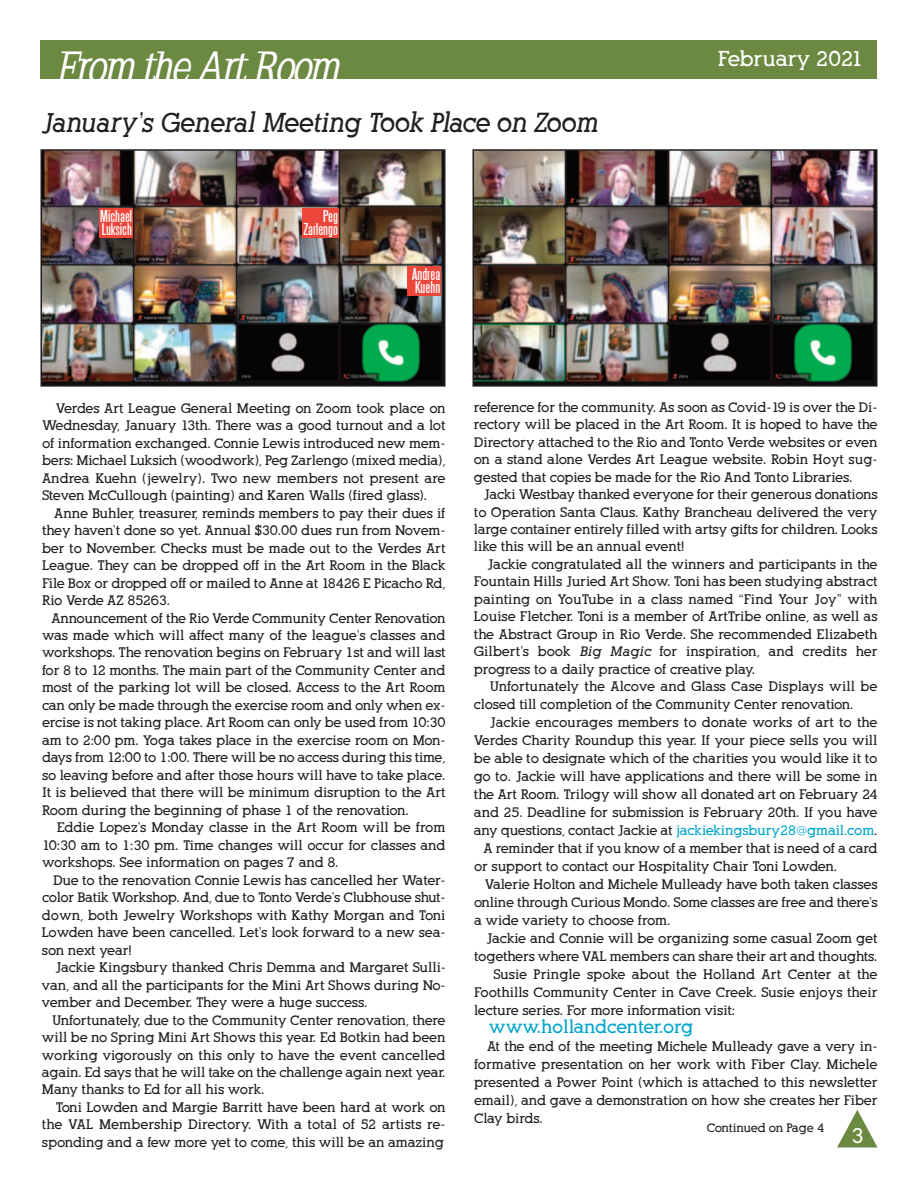
<style>
.page{position:relative;width:918px;height:1188px;background:#fff}
.page>*{position:absolute;margin:0;border:0;box-sizing:border-box;transform-origin:0 0}
.t1{font:italic 700 42px "Napoleodoni";color:#fff}
.t2{font:italic 700 27px "Alexandria FLF";color:#231f20;scale:.92 1}
.t3{font:700 21px "Alexandria FLF";color:#fff}
.t4{font:700 18px "Alexandria FLF";color:#00a5cc}
.t5{font:15px/13.5px "Steelfish";color:#fff;scale:1.2 1}
.t6{font:700 13.5px/17.5px "Alexandria FLF";color:#231f20;text-align:justify}
.t7{font:700 12px "Alexandria FLF";letter-spacing:-.015em;color:#231f20}
.s1{font-style:italic}
.s2{color:#00a5cc}
.s3{font-size:18px;color:#00a5cc}
</style>
<div class="page">
<div style="left:40px;top:40px;width:838px;height:39px;background:#6c8941"></div>
<svg style="left:837px;top:1110px;width:41px;height:38px"></svg>
<img style="left:43px;top:152px;width:400px;height:232px">
<div style="left:40px;top:149px;width:406px;height:238px;border:2px solid #231f20"></div>
<img style="left:475px;top:152px;width:400px;height:232px">
<div style="left:472px;top:149px;width:406px;height:238px;border:2px solid #231f20"></div>
<div style="left:99px;top:208px;width:34px;height:30px;background:#ef463c"></div>
<div style="left:407px;top:266px;width:34px;height:30px;background:#ef463c"></div>
<div style="left:302px;top:208px;width:37px;height:30px;background:#ef463c"></div>
<h1 class="t1" style="left:55px;top:43px;width:295px">From the Art Room</h1>
<h2 class="t2" style="left:41px;top:108px;width:607px">January’s General Meeting Took Place on Zoom</h2>
<p class="t5" style="left:100px;top:209px;width:28px">Michael<br>Luksich</p>
<p class="t5" style="left:303px;top:209px;width:30px;text-align:right">Peg<br>Zarlengo</p>
<p class="t5" style="left:412px;top:267px;width:25px">Andrea<br>Kuehn</p>
<h3 class="t3" style="left:718px;top:47px;width:147px">February 2021</h3>
<p class="t6" style="left:42px;top:399px;width:405px;text-indent:14px">Verdes Art League General Meeting on Zoom took place on Wednesday, January 13th. There was a good turnout and a lot of information exchanged. Connie Lewis introduced new mem&shy;bers: Michael Luksich (woodwork), Peg Zarlengo (mixed media), Andrea Kuehn (jewelry). Two new members not present are Steven McCullough (painting) and Karen Walls (fired glass).</p>
<p class="t6" style="left:42px;top:504px;width:405px;text-indent:12px">Anne Buhler, treasurer, reminds members to pay their dues if they haven’t done so yet. Annual $30.00 dues run from Novem&shy;ber to November. Checks must be made out to the Verdes Art League. They can be dropped off in the Art Room in the Black File Box or dropped off or mailed to Anne at 18426 E Picacho Rd, Rio Verde AZ 85263.</p>
<p class="t6" style="left:42px;top:609px;width:405px;text-indent:10px">Announcement of the Rio Verde Community Center Renovation was made which will affect many of the league’s classes and workshops. The renovation begins on February 1st and will last for 8 to 12 months. The main part of the Community Center and most of the parking lot will be closed. Access to the Art Room can only be made through the exercise room and only when ex&shy;ercise is not taking place. Art Room can only be used from 10:30 am to 2:00 pm. Yoga takes place in the exercise room on Mon&shy;days from 12:00 to 1:00. There will be no access during this time, so leaving before and after those hours will have to take place.<br>It is believed that there will be minimum disruption to the Art Room during the beginning of phase 1 of the renovation.</p>
<p class="t6" style="left:42px;top:819px;width:405px;text-indent:15px">Eddie Lopez’s Monday classe in the Art Room will be from 10:30 am to 1:30 pm. Time changes will occur for classes and workshops. See information on pages 7 and 8.</p>
<p class="t6" style="left:42px;top:871px;width:405px;text-indent:11px">Due to the renovation Connie Lewis has cancelled her Water&shy;color Batik Workshop. And, due to Tonto Verde’s Clubhouse shut&shy;down, both Jewelry Workshops with Kathy Morgan and Toni Lowden have been cancelled. Let’s look forward to a new sea&shy;son next year!</p>
<p class="t6" style="left:42px;top:959px;width:405px;text-indent:13px">Jackie Kingsbury thanked Chris Demma and Margaret Sulli&shy;van, and all the participants for the Mini Art Shows during No&shy;vember and December. They were a huge success.</p>
<p class="t6" style="left:42px;top:1011px;width:405px;text-indent:11px">Unfortunately, due to the Community Center renovation, there will be no Spring Mini Art Shows this year. Ed Botkin had been working vigorously on this only to have the event cancelled again. Ed says that he will take on the challenge again next year.<br>Many thanks to Ed for all his work.</p>
<p class="t6" style="left:42px;top:1099px;width:405px;text-indent:14px">Toni Lowden and Margie Barritt have been hard at work on the VAL Membership Directory. With a total of 52 artists re&shy;sponding and a few more yet to come, this will be an amazing</p>
<p class="t6" style="left:474px;top:398px;width:405px">reference for the community. As soon as Covid-19 is over the Di&shy;rectory will be placed in the Art Room. It is hoped to have the Directory attached to the Rio and Tonto Verde websites or even on a stand alone Verdes Art League website. Robin Hoyt sug&shy;gested that copies be made for the Rio And Tonto Libraries.</p>
<p class="t6" style="left:474px;top:486px;width:405px;text-indent:10px">Jacki Westbay thanked everyone for their generous donations to Operation Santa Claus. Kathy Brancheau delivered the very large container entirely filled with artsy gifts for children. Looks like this will be an annual event!</p>
<p class="t6" style="left:474px;top:556px;width:405px;text-indent:13px">Jackie congratulated all the winners and participants in the Fountain Hills Juried Art Show. Toni has been studying abstract painting on YouTube in a class named “Find Your Joy” with Louise Fletcher. Toni is a member of ArtTribe online, as well as the Abstract Group in Rio Verde. She recommended Elizabeth Gilbert’s book <span class="s1">Big Magic</span> for inspiration, and credits her progress to a daily practice of creative play.</p>
<p class="t6" style="left:474px;top:678px;width:405px;text-indent:16px">Unfortunately the Alcove and Glass Case Displays will be closed till completion of the Community Center renovation.</p>
<p class="t6" style="left:490px;top:713px;width:389px">Jackie encourages members to donate works of art to the</p>
<p class="t6" style="left:474px;top:731px;width:405px">Verdes Charity Roundup this year. If your piece sells you will</p>
<p class="t6" style="left:474px;top:749px;width:405px">be able to designate which of the charities you would like it to</p>
<p class="t6" style="left:474px;top:767px;width:405px">go to. Jackie will have applications and there will be some in</p>
<p class="t6" style="left:474px;top:785px;width:405px">the Art Room. Trilogy will show all donated art on February 24</p>
<p class="t6" style="left:474px;top:803px;width:405px">and 25. Deadline for submission is February 20th. If you have</p>
<p class="t6" style="left:474px;top:821px;width:405px">any questions, contact Jackie at <span class="s2">jackiekingsbury28</span><span class="s3">@</span><span class="s2">gmail.com</span>.</p>
<p class="t6" style="left:484px;top:839px;width:395px">A reminder that if you know of a member that is need of a card</p>
<p class="t6" style="left:474px;top:857px;width:365px">or support to contact our Hospitality Chair Toni Lowden.</p>
<p class="t6" style="left:485px;top:875px;width:394px">Valerie Holton and Michele Mulleady have both taken classes</p>
<p class="t6" style="left:474px;top:893px;width:405px">online through Curious Mondo. Some classes are free and there’s</p>
<p class="t6" style="left:474px;top:911px;width:198px">a wide variety to choose from.</p>
<p class="t6" style="left:486px;top:929px;width:393px">Jackie and Connie will be organizing some casual Zoom get</p>
<p class="t6" style="left:474px;top:947px;width:405px">togethers where VAL members can share their art and thoughts.</p>
<p class="t6" style="left:493px;top:965px;width:386px">Susie Pringle spoke about the Holland Art Center at the</p>
<p class="t6" style="left:474px;top:983px;width:405px">Foothills Community Center in Cave Creek. Susie enjoys their</p>
<p class="t6" style="left:474px;top:1001px;width:263px">lecture series. For more information visit:</p>
<h3 class="t4" style="left:489px;top:1017px;width:206px">www.hollandcenter.org</h3>
<p class="t6" style="left:474px;top:1037px;width:405px;line-height:18px;text-indent:13px">At the end of the meeting Michele Mulleady gave a very in&shy;formative presentation on her work with Fiber Clay. Michele presented a Power Point (which is attached to this newsletter email), and gave a demonstration on how she creates her Fiber Clay birds.</p>
<h3 class="t3" style="left:851px;top:1124px;width:14px">3</h3>
<p class="t7" style="left:707px;top:1121px;width:119px">Continued on Page 4</p>
</div>
